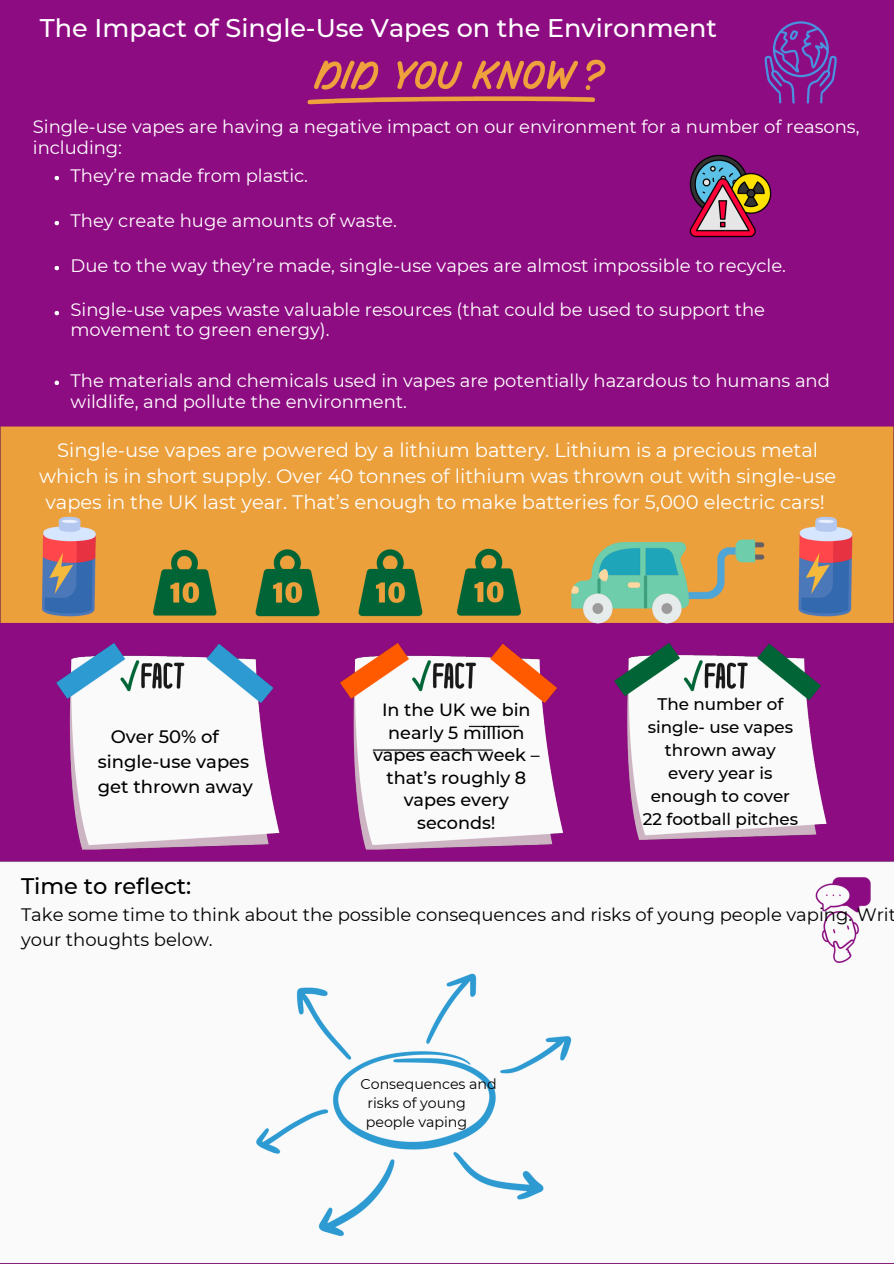
<style>
.page{position:relative;width:894px;height:1264px;background:#fff}
.page>*{position:absolute;margin:0;border:0;box-sizing:border-box;transform-origin:0 0}
.t1{font:500 25.5px "Montserrat";color:#fff}
.t2{font:500 22.5px "Montserrat";color:#000}
.t3{font:19.5px/25.8px "Montserrat";color:#fff;text-align:center}
.t4{font:18px/20.2px "Montserrat";color:#fff}
.t5{font:18px/24.8px "Montserrat";color:#000}
.t6{font:500 18px/24.8px "Montserrat";color:#000}
.t7{font:500 17.7px/22.5px "Montserrat";color:#000;text-align:center}
.t8{font:500 16.8px/23px "Montserrat";color:#000;text-align:center}
.t9{font:14.25px/19.2px "Montserrat";letter-spacing:-.005em;color:#000}
</style>
<div class="page">
<div style="left:0;top:0;width:893px;height:1263px;background:#8e0c82"></div>
<svg style="left:55px;top:176px;width:4px;height:4px"></svg>
<svg style="left:55px;top:221px;width:4px;height:4px"></svg>
<svg style="left:55px;top:266px;width:4px;height:4px"></svg>
<svg style="left:55px;top:311px;width:4px;height:4px"></svg>
<svg style="left:55px;top:380px;width:4px;height:5px"></svg>
<img style="left:307px;top:59px;width:299px;height:46px">
<img style="left:689px;top:154px;width:83px;height:84px">
<svg style="left:775px;top:24px;width:51px;height:51px"></svg>
<img style="left:0;top:426px;width:893px;height:198px">
<img style="left:0;top:643px;width:893px;height:620px">
<h1 class="t1" style="left:40px;top:12px;width:678px">The Impact of Single-Use Vapes on the Environment</h1>
<p class="t4" style="left:33px;top:117px;width:828px">Single-use vapes are having a negative impact on our environment for a number of reasons, including:</p>
<h4 class="t4" style="left:71px;top:165px;width:239px">They’re made from plastic.</h4>
<h4 class="t4" style="left:71px;top:210px;width:328px">They create huge amounts of waste.</h4>
<h4 class="t4" style="left:71px;top:255px;width:716px">Due to the way they’re made, single-use vapes are almost impossible to recycle.</h4>
<h4 class="t4" style="left:71px;top:299px;width:695px">Single-use vapes waste valuable resources (that could be used to support the movement to green energy).</h4>
<h4 class="t4" style="left:71px;top:369px;width:760px;line-height:21.3px">The materials and chemicals used in vapes are potentially hazardous to humans and wildlife, and pollute the environment.</h4>
<h4 class="t3" style="left:39px;top:437px;width:798px">Single-use vapes are powered by a lithium battery. Lithium is a precious metal which is in short supply. Over 40 tonnes of lithium was thrown out with single-use vapes in the UK last year. That’s enough to make batteries for 5,000 electric cars!</h4>
<p class="t6" style="left:98px;top:724px;width:156px;text-indent:13px">Over 50% of single-use vapes get thrown away</p>
<p class="t2" style="left:21px;top:872px;width:172px">Time to reflect:</p>
<p class="t7" style="left:373px;top:698px;width:168px">In the UK we bin nearly 5 million vapes each week – that’s roughly 8 vapes every seconds!</p>
<h4 class="t8" style="left:642px;top:692px;width:157px">The number of single- use vapes thrown away every year is enough to cover<br>22 football pitches</h4>
<p class="t5" style="left:21px;top:902px;width:876px">Take some time to think about the possible consequences and risks of young people vaping. Writ your thoughts below.</p>
<h3 class="t9" style="left:366px;top:1074px;width:132px;text-indent:-5px">Consequences and risks of young people vaping</h3>
</div>
